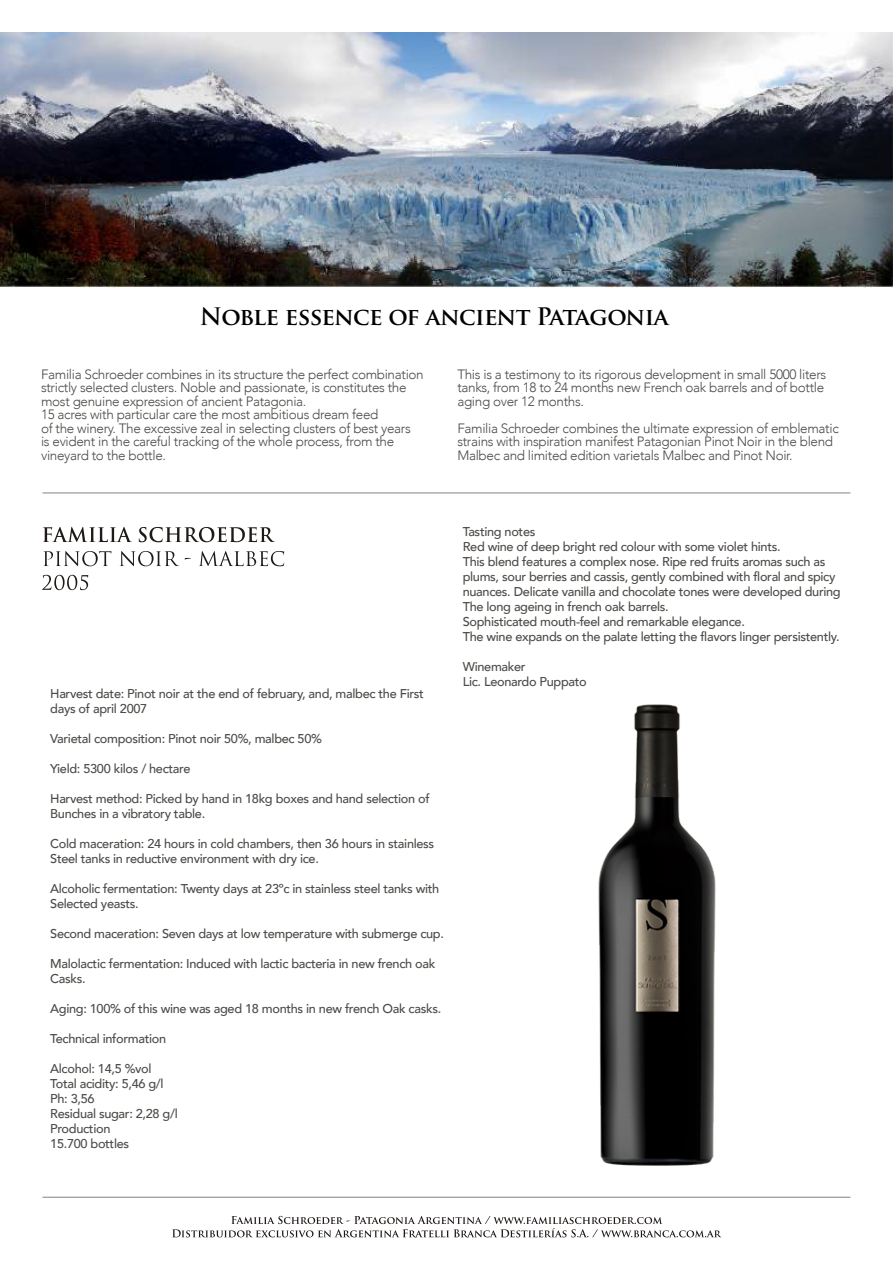
<style>
.page{position:relative;width:893px;height:1263px;background:#fff}
.page>*{position:absolute;margin:0;border:0;box-sizing:border-box;transform-origin:0 0}
.t1{font:700 23.55px "Trajan Pro";letter-spacing:-.035em;color:#000}
.t2{font:300 13.5px/13.5px "Avenir";letter-spacing:-.025em;color:#4d4a47}
.t3{font:500 12.75px/15px "Avenir";letter-spacing:-.025em;color:#4d4a47}
</style>
<div class="page">
<img style="left:598px;top:704px;width:118px;height:462px">
<hr style="left:43px;top:1197px;width:807px;height:1px;background:#828282">
<svg style="left:172px;top:1216px;width:549px;height:21px"></svg>
<hr style="left:43px;top:493px;width:807px;height:1px;background:#828282">
<svg style="left:42px;top:527px;width:242px;height:63px"></svg>
<img style="left:0;top:32px;width:893px;height:256px">
<h1 class="t1" style="left:200px;top:302px;width:470px">Noble essence of ancient Patagonia</h1>
<p class="t2" style="left:41px;top:367px;width:384px">Familia Schroeder combines in its structure the perfect combination strictly selected clusters. Noble and passionate, is constitutes the most genuine expression of ancient Patagonia.<br>15 acres with particular care the most ambitious dream feed<br>of the winery. The excessive zeal in selecting clusters of best years<br>is evident in the careful tracking of the whole process, from the vineyard to the bottle.</p>
<p class="t2" style="left:457px;top:367px;width:370px">This is a testimony to its rigorous development in small 5000 liters tanks, from 18 to 24 months new French oak barrels and of bottle aging over 12 months.</p>
<p class="t2" style="left:457px;top:421px;width:383px">Familia Schroeder combines the ultimate expression of emblematic strains with inspiration manifest Patagonian Pinot Noir in the blend<br>Malbec and limited edition varietals Malbec and Pinot Noir.</p>
<p class="t3" style="left:50px;top:685px;width:375px">Harvest date: Pinot noir at the end of february, and, malbec the First days of april 2007</p>
<p class="t3" style="left:50px;top:730px;width:273px">Varietal composition: Pinot noir 50%, malbec 50%</p>
<p class="t3" style="left:50px;top:760px;width:142px">Yield: 5300 kilos / hectare</p>
<p class="t3" style="left:50px;top:790px;width:381px">Harvest method: Picked by hand in 18kg boxes and hand selection of<br>Bunches in a vibratory table.</p>
<p class="t3" style="left:50px;top:835px;width:386px">Cold maceration: 24 hours in cold chambers, then 36 hours in stainless<br>Steel tanks in reductive environment with dry ice.</p>
<p class="t3" style="left:50px;top:880px;width:391px">Alcoholic fermentation: Twenty days at 23ºc in stainless steel tanks with<br>Selected yeasts.</p>
<p class="t3" style="left:50px;top:925px;width:395px">Second maceration: Seven days at low temperature with submerge cup.</p>
<p class="t3" style="left:50px;top:955px;width:387px">Malolactic fermentation: Induced with lactic bacteria in new french oak<br>Casks.</p>
<p class="t3" style="left:50px;top:1000px;width:393px">Aging: 100% of this wine was aged 18 months in new french Oak casks.</p>
<p class="t3" style="left:50px;top:1030px;width:117px">Technical information</p>
<p class="t3" style="left:50px;top:1060px;width:129px">Alcohol: 14,5 %vol<br>Total acidity: 5,46 g/l<br>Ph: 3,56<br>Residual sugar: 2,28 g/l<br>Production<br>15.700 bottles</p>
<p class="t3" style="left:463px;top:523px;width:379px">Tasting notes<br>Red wine of deep bright red colour with some violet hints.<br>This blend features a complex nose. Ripe red fruits aromas such as plums, sour berries and cassis, gently combined with floral and spicy nuances. Delicate vanilla and chocolate tones were developed during The long ageing in french oak barrels.<br>Sophisticated mouth-feel and remarkable elegance.<br>The wine expands on the palate letting the flavors linger persistently.</p>
<p class="t3" style="left:463px;top:658px;width:126px">Winemaker<br>Lic. Leonardo Puppato</p>
</div>
